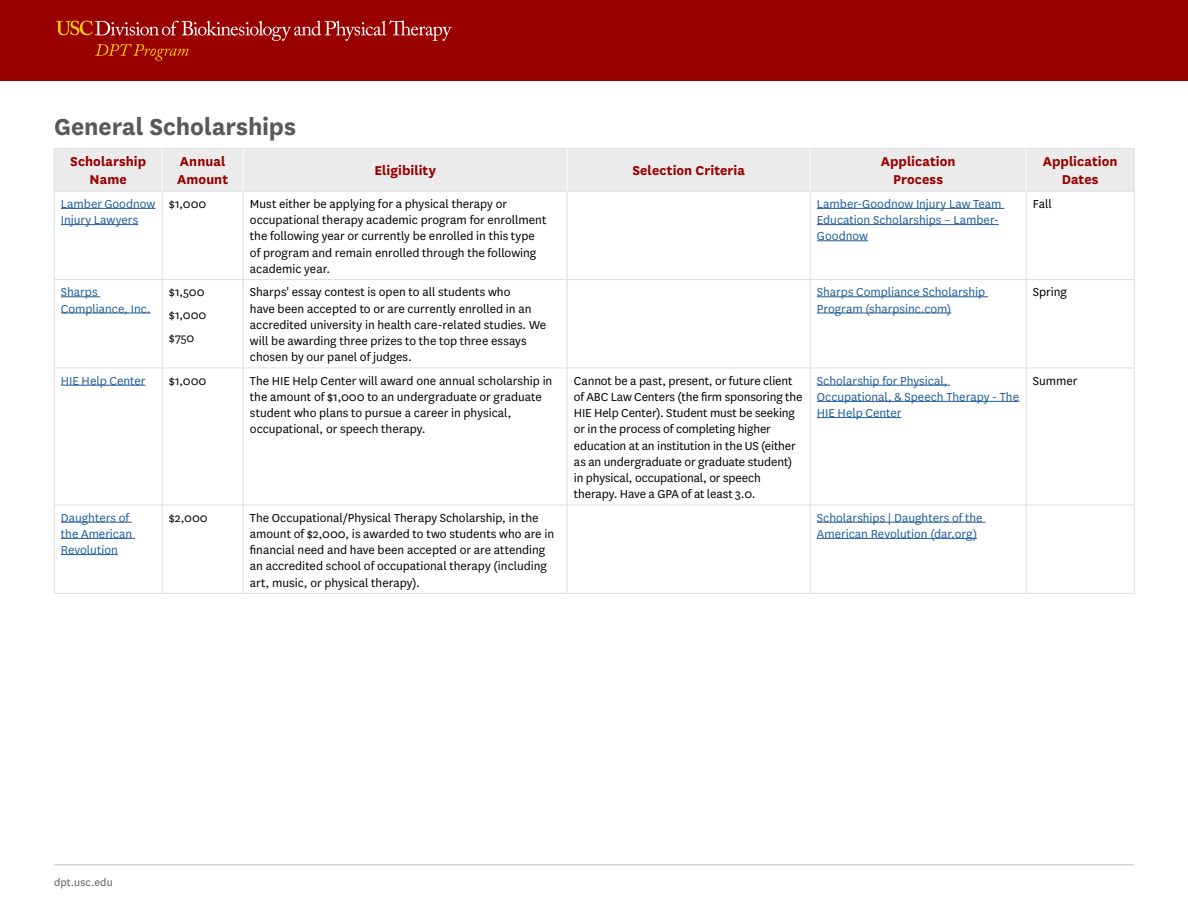
<style>
.page{position:relative;width:1188px;height:918px;background:#fff}
.page>*{position:absolute;margin:0;border:0;box-sizing:border-box;transform-origin:0 0}
.t1{font:700 27px "National";letter-spacing:-.005em;color:#58595b}
.t2{font:700 15px/18px "National";letter-spacing:.005em;color:#900;text-align:center}
.t3{font:13.5px/16.2px "National";letter-spacing:-.005em;color:#000}
.t4{font:13.5px/16.2px "National";color:#215e9e}
.t5{font:12px "National";letter-spacing:.015em;color:#58595b}
</style>
<div class="page">
<hr style="left:54px;top:864px;width:1080px;height:2px;background:#d1d3d4">
<div style="left:0;top:0;width:1188px;height:81px;background:#900"></div>
<svg style="left:56px;top:20px;width:396px;height:41px"></svg>
<div style="left:55px;top:149px;width:1079px;height:42px;background:#ebebec"></div>
<hr style="left:162px;top:149px;width:1px;height:42px;background:#fff">
<hr style="left:243px;top:149px;width:1px;height:42px;background:#fff">
<hr style="left:567px;top:149px;width:1px;height:42px;background:#fff">
<hr style="left:810px;top:149px;width:1px;height:42px;background:#fff">
<hr style="left:1026px;top:149px;width:1px;height:42px;background:#fff">
<hr style="left:54px;top:148px;width:108px;height:1px;background:#dcddde">
<hr style="left:54px;top:149px;width:1px;height:42px;background:#dcddde">
<hr style="left:162px;top:148px;width:81px;height:1px;background:#dcddde">
<hr style="left:243px;top:148px;width:324px;height:1px;background:#dcddde">
<hr style="left:567px;top:148px;width:243px;height:1px;background:#dcddde">
<hr style="left:810px;top:148px;width:216px;height:1px;background:#dcddde">
<hr style="left:1026px;top:148px;width:108px;height:1px;background:#dcddde">
<hr style="left:1134px;top:149px;width:1px;height:42px;background:#dcddde">
<hr style="left:54px;top:191px;width:108px;height:1px;background:#dcddde">
<hr style="left:162px;top:191px;width:81px;height:1px;background:#dcddde">
<hr style="left:243px;top:191px;width:324px;height:1px;background:#dcddde">
<hr style="left:567px;top:191px;width:243px;height:1px;background:#dcddde">
<hr style="left:810px;top:191px;width:216px;height:1px;background:#dcddde">
<hr style="left:1026px;top:191px;width:108px;height:1px;background:#dcddde">
<hr style="left:54px;top:191px;width:1px;height:88px;background:#dcddde">
<hr style="left:162px;top:191px;width:1px;height:88px;background:#dcddde">
<hr style="left:243px;top:191px;width:1px;height:88px;background:#dcddde">
<hr style="left:567px;top:191px;width:1px;height:88px;background:#dcddde">
<hr style="left:810px;top:191px;width:1px;height:88px;background:#dcddde">
<hr style="left:1026px;top:191px;width:1px;height:88px;background:#dcddde">
<hr style="left:1134px;top:191px;width:1px;height:88px;background:#dcddde">
<hr style="left:54px;top:280px;width:1px;height:88px;background:#dcddde">
<hr style="left:162px;top:280px;width:1px;height:88px;background:#dcddde">
<hr style="left:243px;top:280px;width:1px;height:88px;background:#dcddde">
<hr style="left:567px;top:280px;width:1px;height:88px;background:#dcddde">
<hr style="left:810px;top:280px;width:1px;height:88px;background:#dcddde">
<hr style="left:1026px;top:280px;width:1px;height:88px;background:#dcddde">
<hr style="left:1134px;top:280px;width:1px;height:88px;background:#dcddde">
<hr style="left:54px;top:368px;width:1px;height:137px;background:#dcddde">
<hr style="left:162px;top:368px;width:1px;height:137px;background:#dcddde">
<hr style="left:243px;top:368px;width:1px;height:137px;background:#dcddde">
<hr style="left:567px;top:368px;width:1px;height:137px;background:#dcddde">
<hr style="left:810px;top:368px;width:1px;height:137px;background:#dcddde">
<hr style="left:1026px;top:368px;width:1px;height:137px;background:#dcddde">
<hr style="left:1134px;top:368px;width:1px;height:137px;background:#dcddde">
<hr style="left:54px;top:505px;width:1px;height:88px;background:#dcddde">
<hr style="left:162px;top:505px;width:1px;height:88px;background:#dcddde">
<hr style="left:243px;top:505px;width:1px;height:88px;background:#dcddde">
<hr style="left:567px;top:505px;width:1px;height:88px;background:#dcddde">
<hr style="left:810px;top:505px;width:1px;height:88px;background:#dcddde">
<hr style="left:1026px;top:505px;width:1px;height:88px;background:#dcddde">
<hr style="left:1134px;top:505px;width:1px;height:88px;background:#dcddde">
<hr style="left:54px;top:279px;width:108px;height:1px;background:#dcddde">
<hr style="left:162px;top:279px;width:81px;height:1px;background:#dcddde">
<hr style="left:243px;top:279px;width:324px;height:1px;background:#dcddde">
<hr style="left:567px;top:279px;width:243px;height:1px;background:#dcddde">
<hr style="left:810px;top:279px;width:216px;height:1px;background:#dcddde">
<hr style="left:1026px;top:279px;width:108px;height:1px;background:#dcddde">
<hr style="left:54px;top:368px;width:108px;height:1px;background:#dcddde">
<hr style="left:162px;top:368px;width:81px;height:1px;background:#dcddde">
<hr style="left:243px;top:368px;width:324px;height:1px;background:#dcddde">
<hr style="left:567px;top:368px;width:243px;height:1px;background:#dcddde">
<hr style="left:810px;top:368px;width:216px;height:1px;background:#dcddde">
<hr style="left:1026px;top:368px;width:108px;height:1px;background:#dcddde">
<hr style="left:54px;top:505px;width:108px;height:1px;background:#dcddde">
<hr style="left:162px;top:505px;width:81px;height:1px;background:#dcddde">
<hr style="left:243px;top:505px;width:324px;height:1px;background:#dcddde">
<hr style="left:567px;top:505px;width:243px;height:1px;background:#dcddde">
<hr style="left:810px;top:505px;width:216px;height:1px;background:#dcddde">
<hr style="left:1026px;top:505px;width:108px;height:1px;background:#dcddde">
<hr style="left:54px;top:593px;width:108px;height:1px;background:#dcddde">
<hr style="left:162px;top:593px;width:81px;height:1px;background:#dcddde">
<hr style="left:243px;top:593px;width:324px;height:1px;background:#dcddde">
<hr style="left:567px;top:593px;width:243px;height:1px;background:#dcddde">
<hr style="left:810px;top:593px;width:216px;height:1px;background:#dcddde">
<hr style="left:1026px;top:593px;width:108px;height:1px;background:#dcddde">
<hr style="left:61px;top:208px;width:94px;height:1px;background:#215e9e">
<hr style="left:61px;top:224px;width:77px;height:1px;background:#215e9e">
<hr style="left:817px;top:208px;width:187px;height:1px;background:#215e9e">
<hr style="left:817px;top:224px;width:182px;height:1px;background:#215e9e">
<hr style="left:817px;top:240px;width:51px;height:1px;background:#215e9e">
<hr style="left:61px;top:296px;width:39px;height:1px;background:#215e9e">
<hr style="left:61px;top:313px;width:90px;height:1px;background:#215e9e">
<hr style="left:817px;top:296px;width:171px;height:1px;background:#215e9e">
<hr style="left:817px;top:313px;width:134px;height:1px;background:#215e9e">
<hr style="left:61px;top:385px;width:85px;height:1px;background:#215e9e">
<hr style="left:817px;top:385px;width:133px;height:1px;background:#215e9e">
<hr style="left:817px;top:401px;width:202px;height:1px;background:#215e9e">
<hr style="left:817px;top:417px;width:85px;height:1px;background:#215e9e">
<hr style="left:61px;top:522px;width:71px;height:1px;background:#215e9e">
<hr style="left:61px;top:538px;width:74px;height:1px;background:#215e9e">
<hr style="left:61px;top:554px;width:57px;height:1px;background:#215e9e">
<hr style="left:817px;top:522px;width:168px;height:1px;background:#215e9e">
<hr style="left:817px;top:538px;width:160px;height:1px;background:#215e9e">
<h1 class="t1" style="left:54px;top:108px;width:243px">General Scholarships</h1>
<p class="t2" style="left:70px;top:152px;width:78px">Scholarship<br>Name</p>
<p class="t2" style="left:177px;top:152px;width:53px;text-align:left">Annual<br>Amount</p>
<p class="t2" style="left:374px;top:161px;width:63px">Eligibility</p>
<p class="t2" style="left:632px;top:161px;width:114px">Selection Criteria</p>
<p class="t2" style="left:881px;top:152px;width:76px">Application<br>Process</p>
<p class="t2" style="left:1043px;top:152px;width:76px">Application<br>Dates</p>
<p class="t4" style="left:61px;top:195px;width:96px">Lamber Goodnow<br>Injury Lawyers</p>
<p class="t3" style="left:169px;top:195px;width:39px">$1,000</p>
<p class="t3" style="left:250px;top:195px;width:298px">Must either be applying for a physical therapy or occupational therapy academic program for enrollment the following year or currently be enrolled in this type of program and remain enrolled through the following academic year.</p>
<p class="t4" style="left:817px;top:195px;width:186px">Lamber-Goodnow Injury Law Team<br>Education Scholarships – Lamber-<br>Goodnow</p>
<p class="t3" style="left:1033px;top:195px;width:20px">Fall</p>
<p class="t4" style="left:61px;top:284px;width:91px">Sharps<br>Compliance, Inc.</p>
<p class="t3" style="left:169px;top:280px;width:39px;line-height:23px">$1,500 $1,000 $750</p>
<p class="t3" style="left:250px;top:284px;width:298px">Sharps' essay contest is open to all students who<br>have been accepted to or are currently enrolled in an accredited university in health care-related studies. We will be awarding three prizes to the top three essays chosen by our panel of judges.</p>
<p class="t4" style="left:817px;top:284px;width:170px">Sharps Compliance Scholarship<br>Program (sharpsinc.com)</p>
<p class="t3" style="left:1033px;top:284px;width:36px">Spring</p>
<p class="t4" style="left:61px;top:372px;width:86px">HIE Help Center</p>
<p class="t3" style="left:169px;top:372px;width:39px">$1,000</p>
<p class="t3" style="left:250px;top:372px;width:304px">The HIE Help Center will award one annual scholarship in the amount of $1,000 to an undergraduate or graduate student who plans to pursue a career in physical, occupational, or speech therapy.</p>
<p class="t3" style="left:574px;top:372px;width:230px">Cannot be a past, present, or future client of ABC Law Centers (the firm sponsoring the HIE Help Center). Student must be seeking or in the process of completing higher education at an institution in the US (either as an undergraduate or graduate student) in physical, occupational, or speech therapy. Have a GPA of at least 3.0.</p>
<p class="t4" style="left:817px;top:372px;width:204px">Scholarship for Physical,<br>Occupational, &amp; Speech Therapy - The<br>HIE Help Center</p>
<p class="t3" style="left:1033px;top:372px;width:46px">Summer</p>
<p class="t4" style="left:61px;top:509px;width:73px">Daughters of the American<br>Revolution</p>
<p class="t3" style="left:169px;top:509px;width:40px">$2,000</p>
<p class="t3" style="left:250px;top:509px;width:306px">The Occupational/Physical Therapy Scholarship, in the amount of $2,000, is awarded to two students who are in financial need and have been accepted or are attending an accredited school of occupational therapy (including art, music, or physical therapy).</p>
<p class="t4" style="left:817px;top:509px;width:167px">Scholarships | Daughters of the<br>American Revolution (dar.org)</p>
<p class="t5" style="left:54px;top:875px;width:60px">dpt.usc.edu</p>
</div>
